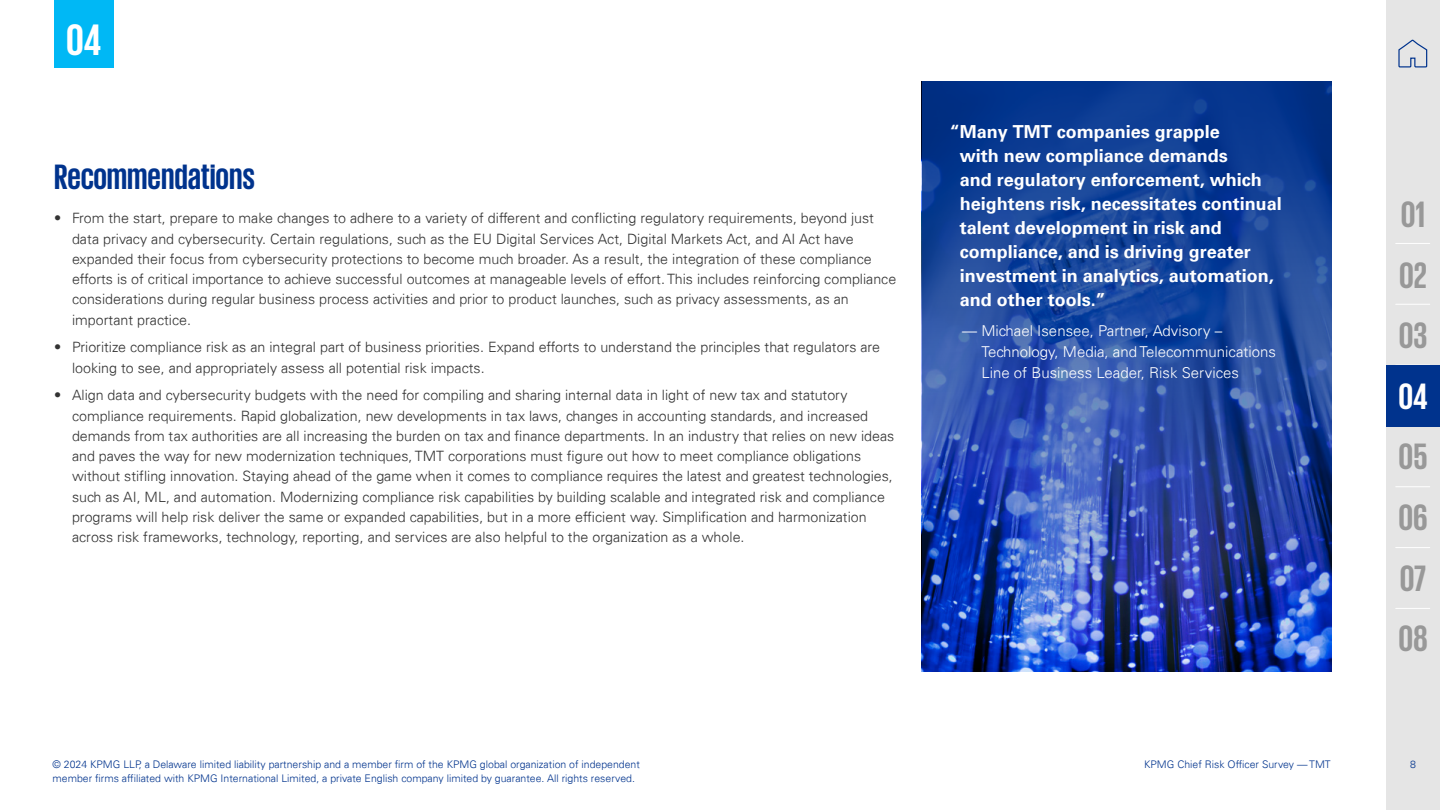
<style>
.page{position:relative;width:1440px;height:810px;background:#fff}
.page>*{position:absolute;margin:0;border:0;box-sizing:border-box;transform-origin:0 0}
.t1{font:700 45px "KPMG";color:#fff}
.t2{font:700 37.5px/60.3px "KPMG";color:#989898;text-align:justify}
.t3{font:700 37.5px "KPMG";color:#fff}
.t4{font:700 36px "KPMG";color:#00338d}
.t5{font:700 18px/24px "Univers";color:#fff}
.t6{font:300 15px/21px "Univers 45";color:#fff}
.t7{font:300 14.25px/20.2px "Univers 45";color:#333}
.t8{font:300 10.5px/13.5px "Univers 45";color:#00338d}
</style>
<div class="page">
<div style="left:1386px;top:0;width:54px;height:810px;background:#e5e5e5"></div>
<hr style="left:1395px;top:426px;width:34px;height:1px;background:#fff">
<hr style="left:1395px;top:304px;width:34px;height:1px;background:#fff">
<hr style="left:1395px;top:243px;width:34px;height:1px;background:#fff">
<hr style="left:1395px;top:486px;width:34px;height:1px;background:#fff">
<hr style="left:1395px;top:547px;width:34px;height:1px;background:#fff">
<hr style="left:1395px;top:608px;width:34px;height:1px;background:#fff">
<svg style="left:1398px;top:39px;width:30px;height:29px"></svg>
<img style="left:922px;top:81px;width:410px;height:591px">
<div style="left:54px;top:0;width:59px;height:68px;background:#00b8f5"></div>
<div style="left:1386px;top:365px;width:54px;height:61px;background:#00338d"></div>
<h1 class="t1" style="left:66px;top:17px;width:37px">04</h1>
<h3 class="t4" style="left:54px;top:159px;width:203px">Recommendations</h3>
<p class="t7" style="left:72px;top:208px;width:826px;text-indent:-18px">• From the start, prepare to make changes to adhere to a variety of different and conflicting regulatory requirements, beyond just data privacy and cybersecurity. Certain regulations, such as the EU Digital Services Act, Digital Markets Act, and AI Act have expanded their focus from cybersecurity protections to become much broader. As a result, the integration of these compliance efforts is of critical importance to achieve successful outcomes at manageable levels of effort. This includes reinforcing compliance considerations during regular business process activities and prior to product launches, such as privacy assessments, as an important practice.</p>
<p class="t7" style="left:72px;top:337px;width:810px;text-indent:-18px">• Prioritize compliance risk as an integral part of business priorities. Expand efforts to understand the principles that regulators are looking to see, and appropriately assess all potential risk impacts.</p>
<p class="t7" style="left:72px;top:385px;width:824px;text-indent:-18px">• Align data and cybersecurity budgets with the need for compiling and sharing internal data in light of new tax and statutory compliance requirements. Rapid globalization, new developments in tax laws, changes in accounting standards, and increased demands from tax authorities are all increasing the burden on tax and finance departments. In an industry that relies on new ideas and paves the way for new modernization techniques, TMT corporations must figure out how to meet compliance obligations without stifling innovation. Staying ahead of the game when it comes to compliance requires the latest and greatest technologies, such as AI, ML, and automation. Modernizing compliance risk capabilities by building scalable and integrated risk and compliance programs will help risk deliver the same or expanded capabilities, but in a more efficient way. Simplification and harmonization across risk frameworks, technology, reporting, and services are also helpful to the organization as a whole.</p>
<p class="t5" style="left:959px;top:121px;width:324px;text-indent:-10px">“Many TMT companies grapple<br>with new compliance demands<br>and regulatory enforcement, which heightens risk, necessitates continual talent development in risk and compliance, and is driving greater investment in analytics, automation, and other tools.”</p>
<p class="t6" style="left:981px;top:320px;width:296px;text-indent:-19px">— Michael Isensee, Partner, Advisory –<br>Technology, Media, and Telecommunications<br>Line of Business Leader, Risk Services</p>
<p class="t8" style="left:52px;top:758px;width:589px">© 2024 KPMG LLP, a Delaware limited liability partnership and a member firm of the KPMG global organization of independent member firms affiliated with KPMG International Limited, a private English company limited by guarantee. All rights reserved.</p>
<p class="t8" style="left:1144px;top:758px;width:188px">KPMG Chief Risk Officer Survey — TMT</p>
<h2 class="t2" style="left:1398px;top:183px;width:30px">01<br>02<br>03</h2>
<h2 class="t3" style="left:1398px;top:378px;width:31px">04</h2>
<h2 class="t2" style="left:1398px;top:425px;width:31px">05<br>06<br>07<br>08</h2>
<p class="t8" style="left:1410px;top:758px;width:7px">8</p>
</div>
